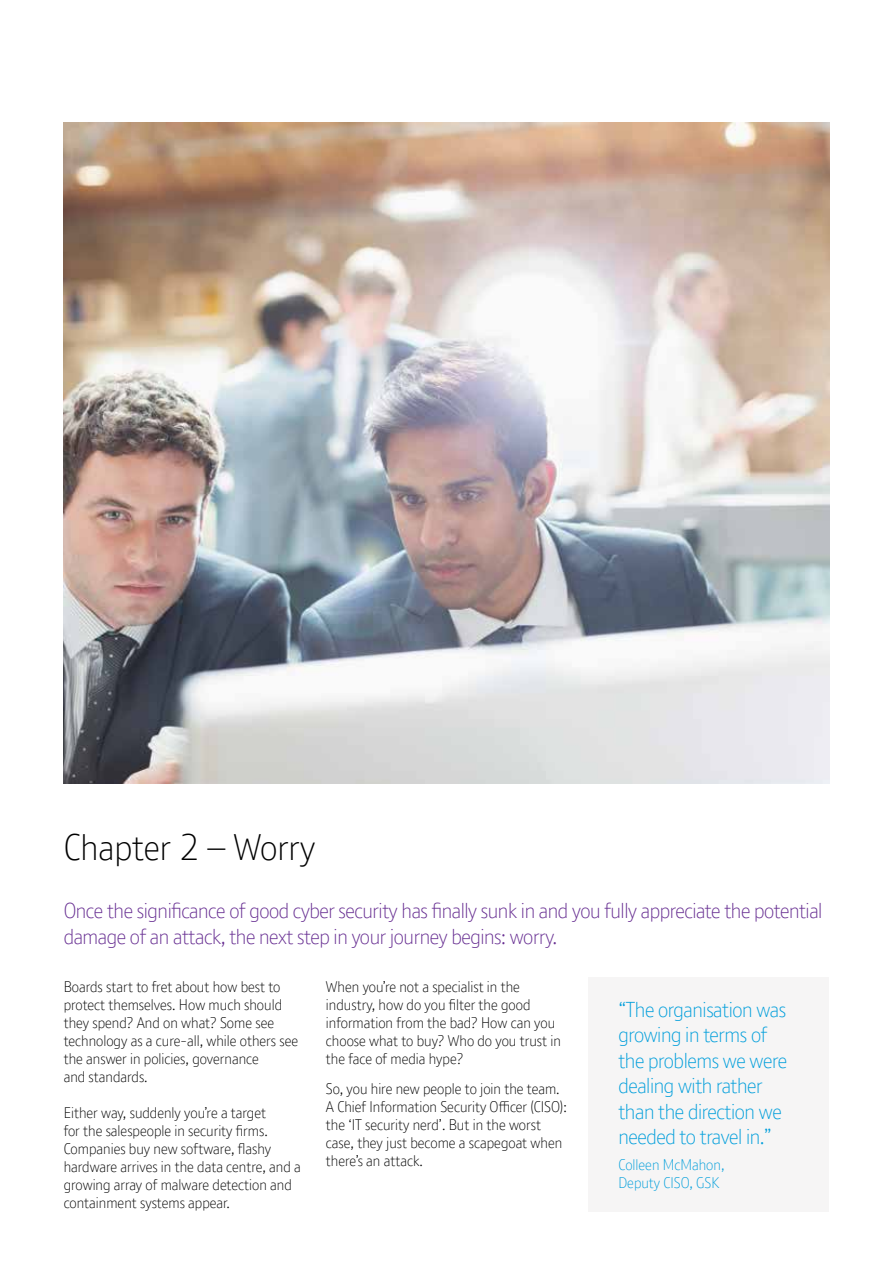
<style>
.page{position:relative;width:893px;height:1263px;background:#fff}
.page>*{position:absolute;margin:0;border:0;box-sizing:border-box;transform-origin:0 0}
.t1{font:300 36px "BT Font";color:#000}
.t2{font:300 21px/25.5px "BT Font";letter-spacing:-.02em;color:#662d91}
.t3{font:300 21px/25.5px "BT Font";letter-spacing:-.02em;color:#009edb}
.t4{font:300 15px/18px "BT Font";color:#000}
.t5{font:300 15px/18px "BT Font";color:#009edb}
</style>
<div class="page">
<img style="left:64px;top:122px;width:765px;height:661px">
<div style="left:588px;top:978px;width:241px;height:234px;background:#f6f5f5"></div>
<h1 class="t1" style="left:64px;top:824px;width:253px">Chapter 2 – Worry</h1>
<h2 class="t2" style="left:64px;top:898px;width:760px">Once the significance of good cyber security has finally sunk in and you fully appreciate the potential damage of an attack, the next step in your journey begins: worry.</h2>
<p class="t4" style="left:64px;top:977px;width:236px">Boards start to fret about how best to protect themselves. How much should they spend? And on what? Some see technology as a cure-all, while others see the answer in policies, governance<br>and standards.</p>
<p class="t4" style="left:64px;top:1103px;width:239px">Either way, suddenly you’re a target<br>for the salespeople in security firms.<br>Companies buy new software, flashy hardware arrives in the data centre, and a growing array of malware detection and containment systems appear.</p>
<p class="t4" style="left:326px;top:977px;width:236px">When you’re not a specialist in the industry, how do you filter the good information from the bad? How can you choose what to buy? Who do you trust in the face of media hype?</p>
<p class="t4" style="left:326px;top:1080px;width:242px">So, you hire new people to join the team.<br>A Chief Information Security Officer (CISO): the ‘IT security nerd’. But in the worst case, they just become a scapegoat when there’s an attack.</p>
<h2 class="t3" style="left:618px;top:996px;width:170px">“The organisation was growing in terms of the problems we were dealing with rather than the direction we needed to travel in.”</h2>
<p class="t5" style="left:618px;top:1155px;width:108px">Colleen McMahon,<br>Deputy CISO, GSK</p>
</div>
